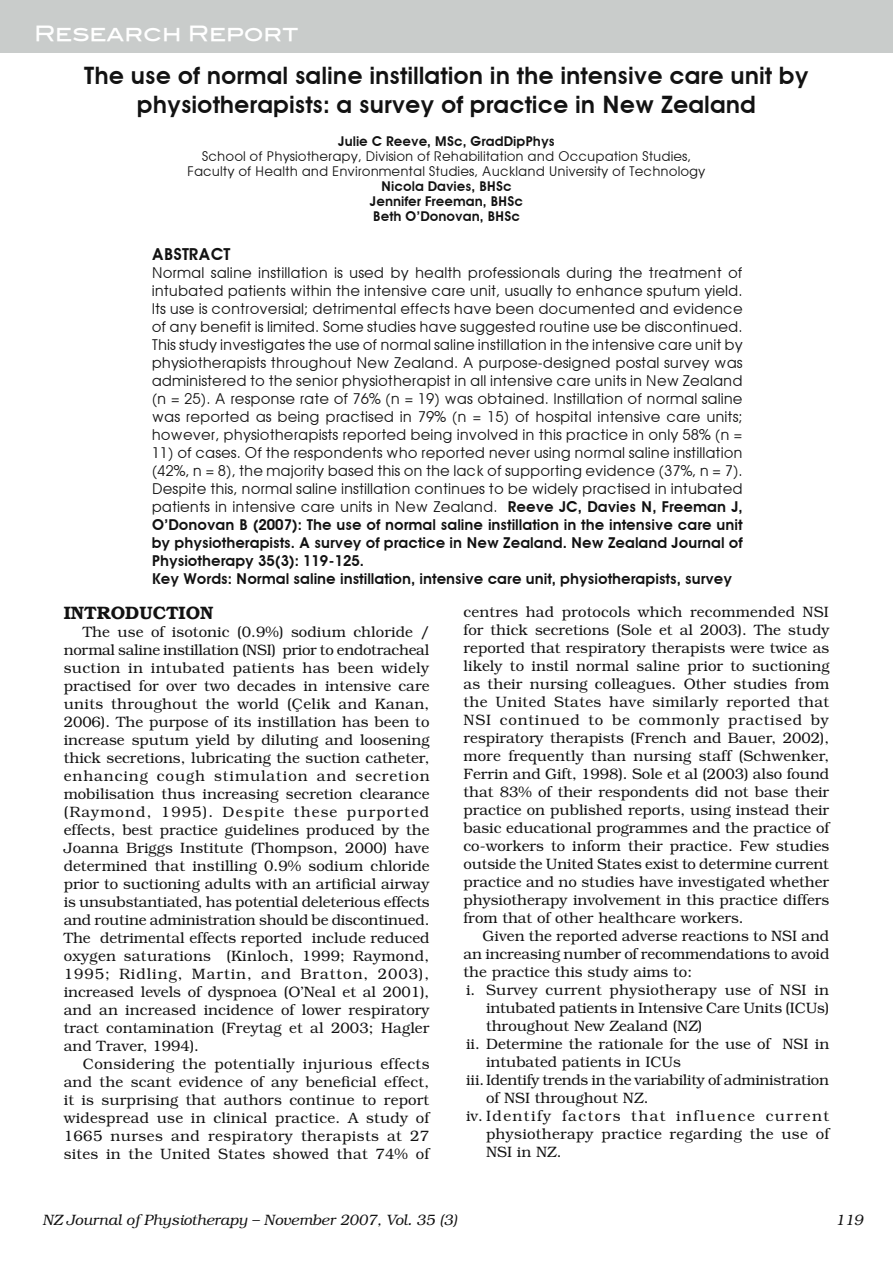
<style>
.page{position:relative;width:893px;height:1263px;background:#fff}
.page>*{position:absolute;margin:0;border:0;box-sizing:border-box;transform-origin:0 0}
.t1{font:600 24px/28.8px "Avant Garde";color:#121212;text-align:center}
.t2{font:21px "Blair Md ITCTT Medium";color:#fff}
.t3{font:600 18px "Bookman";color:#121212}
.t4{font:600 16.5px "Avant Garde";color:#121212}
.t5{font:300 15px/18px "Bookman";color:#121212;text-align:justify}
.t6{font:15px/18px "Avant Garde";color:#121212;text-align:justify}
.t7{font:600 15px/18px "Avant Garde";color:#121212}
.t8{font:300 15px "Bookman";letter-spacing:.02em;color:#121212}
.t9{font:italic 300 15px "Bookman";color:#121212}
.t10{font:300 15px "Bookman";letter-spacing:.095em;color:#121212}
.t11{font:13.5px/15px "Avant Garde";color:#121212;text-align:center}
.t12{font:600 13.5px/15px "Avant Garde";color:#121212;text-align:center}
.s1{font-weight:400}
</style>
<div class="page">
<div style="left:0;top:0;width:893px;height:52px;background:#c9cccb"></div>
<h2 class="t2" style="left:34px;top:20px;width:266px">Research Report</h2>
<h1 class="t1" style="left:84px;top:63px;width:726px">The use of normal saline instillation in the intensive care unit by physiotherapists: a survey of practice in New Zealand</h1>
<p class="t12" style="left:338px;top:134px;width:218px">Julie C Reeve, MSc, GradDipPhys</p>
<p class="t11" style="left:187px;top:149px;width:520px">School of Physiotherapy, Division of Rehabilitation and Occupation Studies,<br>Faculty of Health and Environmental Studies, Auckland University of Technology</p>
<p class="t12" style="left:370px;top:179px;width:155px">Nicola Davies, BHSc<br>Jennifer Freeman, BHSc<br>Beth O’Donovan, BHSc</p>
<p class="t4" style="left:152px;top:246px;width:80px">ABSTRACT</p>
<p class="t6" style="left:152px;top:264px;width:593px">Normal saline instillation is used by health professionals during the treatment of intubated patients within the intensive care unit, usually to enhance sputum yield.<br>Its use is controversial; detrimental effects have been documented and evidence of any benefit is limited. Some studies have suggested routine use be discontinued.<br>This study investigates the use of normal saline instillation in the intensive care unit by physiotherapists throughout New Zealand. A purpose-designed postal survey was administered to the senior physiotherapist in all intensive care units in New Zealand (n = 25). A response rate of 76% (n = 19) was obtained. Instillation of normal saline was reported as being practised in 79% (n = 15) of hospital intensive care units; however, physiotherapists reported being involved in this practice in only 58% (n =</p>
<p class="t7" style="left:152px;top:444px;width:593px"><span class="s1">11) of cases. Of the respondents who reported never using normal saline instillation (42%, n = 8), the majority based this on the lack of supporting evidence (37%, n = 7).<br>Despite this, normal saline instillation continues to be widely practised in intubated patients in intensive care units in New Zealand.</span> Reeve JC, Davies N, Freeman J, O’Donovan B (2007): The use of normal saline instillation in the intensive care unit by physiotherapists. A survey of practice in New Zealand. New Zealand Journal of Physiotherapy 35(3): 119-125.<br>Key Words: Normal saline instillation, intensive care unit, physiotherapists, survey</p>
<p class="t3" style="left:64px;top:602px;width:151px">INTRODUCTION</p>
<p class="t5" style="left:64px;top:623px;width:367px;text-indent:19px">The use of isotonic (0.9%) sodium chloride / normal saline instillation (NSI) prior to endotracheal suction in intubated patients has been widely practised for over two decades in intensive care units throughout the world (Çelik and Kanan, 2006). The purpose of its instillation has been to increase sputum yield by diluting and loosening thick secretions, lubricating the suction catheter, enhancing cough stimulation and secretion mobilisation thus increasing secretion clearance (Raymond, 1995). Despite these purported effects, best practice guidelines produced by the Joanna Briggs Institute (Thompson, 2000) have determined that instilling 0.9% sodium chloride prior to suctioning adults with an artificial airway is unsubstantiated, has potential deleterious effects and routine administration should be discontinued.<br>The detrimental effects reported include reduced oxygen saturations (Kinloch, 1999; Raymond, 1995; Ridling, Martin, and Bratton, 2003), increased levels of dyspnoea (O’Neal et al 2001), and an increased incidence of lower respiratory tract contamination (Freytag et al 2003; Hagler and Traver, 1994).</p>
<p class="t5" style="left:64px;top:1055px;width:367px;text-indent:19px">Considering the potentially injurious effects and the scant evidence of any beneficial effect, it is surprising that authors continue to report widespread use in clinical practice. A study of 1665 nurses and respiratory therapists at 27 sites in the United States showed that 74% of</p>
<p class="t5" style="left:463px;top:603px;width:367px">centres had protocols which recommended NSI for thick secretions (Sole et al 2003). The study reported that respiratory therapists were twice as likely to instil normal saline prior to suctioning as their nursing colleagues. Other studies from the United States have similarly reported that NSI continued to be commonly practised by respiratory therapists (French and Bauer, 2002), more frequently than nursing staff (Schwenker, Ferrin and Gift, 1998). Sole et al (2003) also found that 83% of their respondents did not base their practice on published reports, using instead their basic educational programmes and the practice of co-workers to inform their practice. Few studies outside the United States exist to determine current practice and no studies have investigated whether physiotherapy involvement in this practice differs from that of other healthcare workers.</p>
<p class="t5" style="left:483px;top:927px;width:348px">Given the reported adverse reactions to NSI and</p>
<p class="t5" style="left:463px;top:945px;width:367px">an increasing number of recommendations to avoid</p>
<p class="t5" style="left:463px;top:963px;width:230px">the practice this study aims to:</p>
<p class="t8" style="left:466px;top:981px;width:364px">i. Survey current physiotherapy use of NSI in</p>
<p class="t5" style="left:486px;top:999px;width:345px">intubated patients in Intensive Care Units (ICUs)</p>
<p class="t5" style="left:486px;top:1017px;width:218px">throughout New Zealand (NZ)</p>
<p class="t5" style="left:466px;top:1035px;width:365px">ii. Determine the rationale for the use of NSI in</p>
<p class="t5" style="left:486px;top:1053px;width:196px">intubated patients in ICUs</p>
<p class="t5" style="left:466px;top:1071px;width:364px">iii.Identify trends in the variability of administration</p>
<p class="t5" style="left:486px;top:1089px;width:164px">of NSI throughout NZ.</p>
<p class="t10" style="left:466px;top:1107px;width:365px">iv.Identify factors that influence current</p>
<p class="t8" style="left:486px;top:1125px;width:345px">physiotherapy practice regarding the use of</p>
<p class="t5" style="left:486px;top:1143px;width:77px">NSI in NZ.</p>
<p class="t9" style="left:43px;top:1211px;width:416px">NZ Journal of Physiotherapy – November 2007, Vol. 35 (3)</p>
<p class="t9" style="left:835px;top:1212px;width:29px">119</p>
</div>
